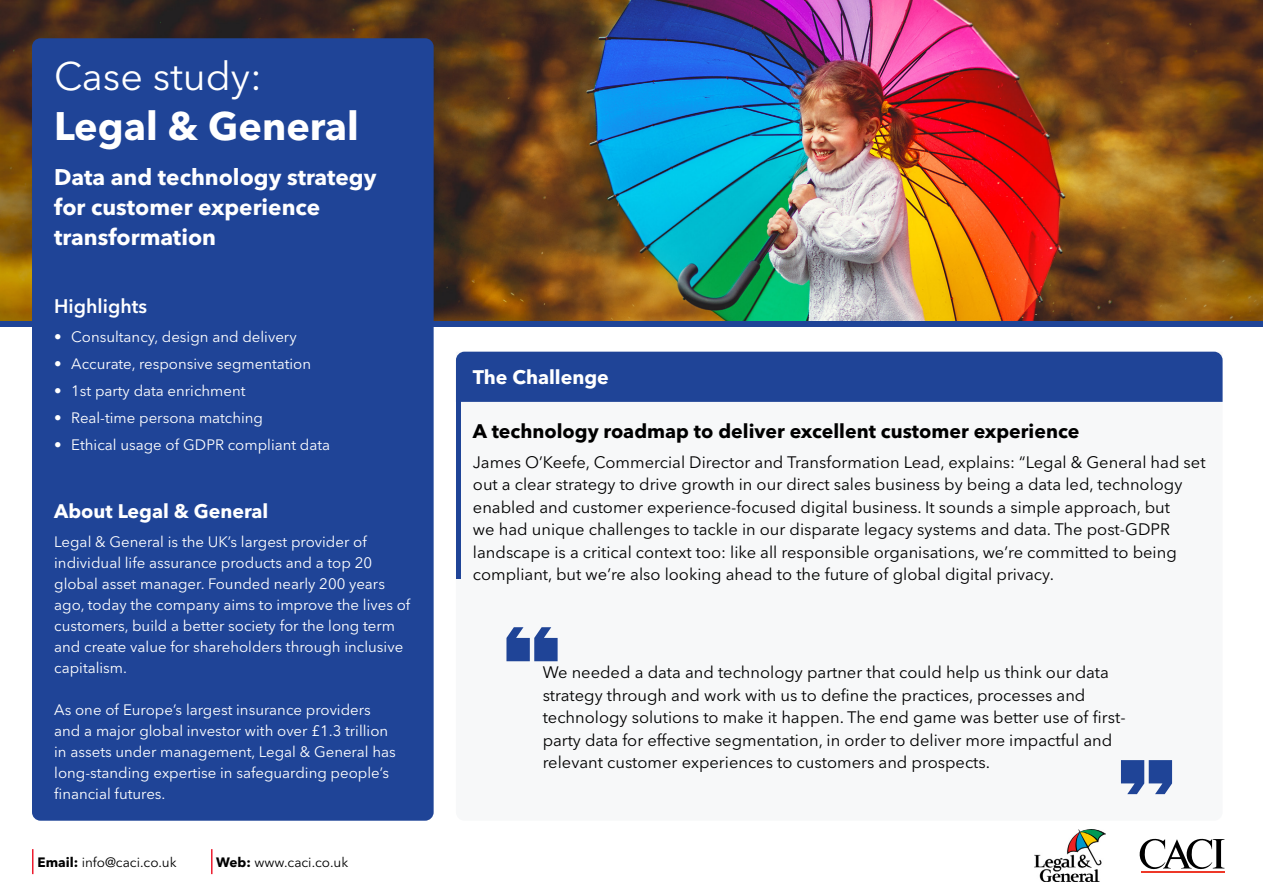
<style>
.page{position:relative;width:1263px;height:893px;background:#fff}
.page>*{position:absolute;margin:0;border:0;box-sizing:border-box;transform-origin:0 0}
.t1{font:700 39.45px "Avenir Next LT Pro";color:#fff}
.t2{font:39.45px "Avenir Next LT Pro";color:#fff}
.t3{font:700 22.5px/30px "Avenir Next LT Pro";color:#fff}
.t4{font:700 19.5px "Avenir Next LT Pro";color:#000}
.t5{font:700 19.5px "Avenir Next LT Pro";color:#fff}
.t6{font:600 19.5px "Avenir Next LT Pro";color:#fff}
.t7{font:16.5px/22.5px "Avenir Next LT Pro";color:#000}
.t8{font:15px/21px "Avenir Next LT Pro";color:#fff}
.t9{font:13.5px "Avenir Next LT Pro";color:#000}
.s1{font-weight:700}
</style>
<div class="page">
<svg style="left:1139px;top:838px;width:85px;height:32px"></svg>
<hr style="left:1141px;top:871px;width:84px;height:2px;background:#ee3828">
<img style="left:0;top:0;width:1263px;height:321px">
<div style="left:0;top:321px;width:1263px;height:6px;background:#1f4497"></div>
<div style="left:32px;top:38px;width:402px;height:783px;background:#1f4497;border-radius:9px"></div>
<div style="left:456px;top:352px;width:766px;height:50px;background:#1f4497"></div>
<hr style="left:456px;top:374px;width:4px;height:204px;background:#1f4497">
<img style="left:1034px;top:829px;width:72px;height:53px">
<hr style="left:32px;top:849px;width:2px;height:25px;background:#ed1c2f">
<hr style="left:211px;top:849px;width:2px;height:25px;background:#ed1c2f">
<svg style="left:506px;top:627px;width:52px;height:34px"></svg>
<svg style="left:1121px;top:760px;width:51px;height:34px"></svg>
<h1 class="t2" style="left:54px;top:53px;width:209px">Case study:</h1>
<h1 class="t1" style="left:54px;top:102px;width:306px">Legal &amp; General</h1>
<h2 class="t3" style="left:54px;top:162px;width:324px">Data and technology strategy for customer experience transformation</h2>
<p class="t6" style="left:54px;top:294px;width:94px">Highlights</p>
<p class="t8" style="left:54px;top:326px;width:244px">• Consultancy, design and delivery</p>
<p class="t8" style="left:54px;top:353px;width:258px">• Accurate, responsive segmentation</p>
<p class="t8" style="left:54px;top:380px;width:193px">• 1st party data enrichment</p>
<p class="t8" style="left:54px;top:407px;width:210px">• Real-time persona matching</p>
<p class="t8" style="left:54px;top:434px;width:277px">• Ethical usage of GDPR compliant data</p>
<p class="t5" style="left:54px;top:499px;width:216px">About Legal &amp; General</p>
<p class="t8" style="left:54px;top:531px;width:358px">Legal &amp; General is the UK’s largest provider of individual life assurance products and a top 20 global asset manager. Founded nearly 200 years ago, today the company aims to improve the lives of customers, build a better society for the long term and create value for shareholders through inclusive capitalism.</p>
<p class="t8" style="left:54px;top:699px;width:343px">As one of Europe’s largest insurance providers and a major global investor with over £1.3 trillion in assets under management, Legal &amp; General has long-standing expertise in safeguarding people’s financial futures.</p>
<p class="t9" style="left:38px;top:854px;width:141px"><span class="s1">Email:</span> info@caci.co.uk</p>
<p class="t9" style="left:216px;top:854px;width:134px"><span class="s1">Web:</span> www.caci.co.uk</p>
<p class="t5" style="left:473px;top:365px;width:137px">The Challenge</p>
<p class="t4" style="left:473px;top:419px;width:608px">A technology roadmap to deliver excellent customer experience</p>
<p class="t7" style="left:473px;top:451px;width:734px">James O’Keefe, Commercial Director and Transformation Lead, explains: “Legal &amp; General had set out a clear strategy to drive growth in our direct sales business by being a data led, technology enabled and customer experience-focused digital business. It sounds a simple approach, but<br>we had unique challenges to tackle in our disparate legacy systems and data. The post-GDPR landscape is a critical context too: like all responsible organisations, we’re committed to being compliant, but we’re also looking ahead to the future of global digital privacy.</p>
<p class="t7" style="left:543px;top:661px;width:584px">We needed a data and technology partner that could help us think our data strategy through and work with us to define the practices, processes and technology solutions to make it happen. The end game was better use of first&shy;party data for effective segmentation, in order to deliver more impactful and relevant customer experiences to customers and prospects.</p>
</div>
